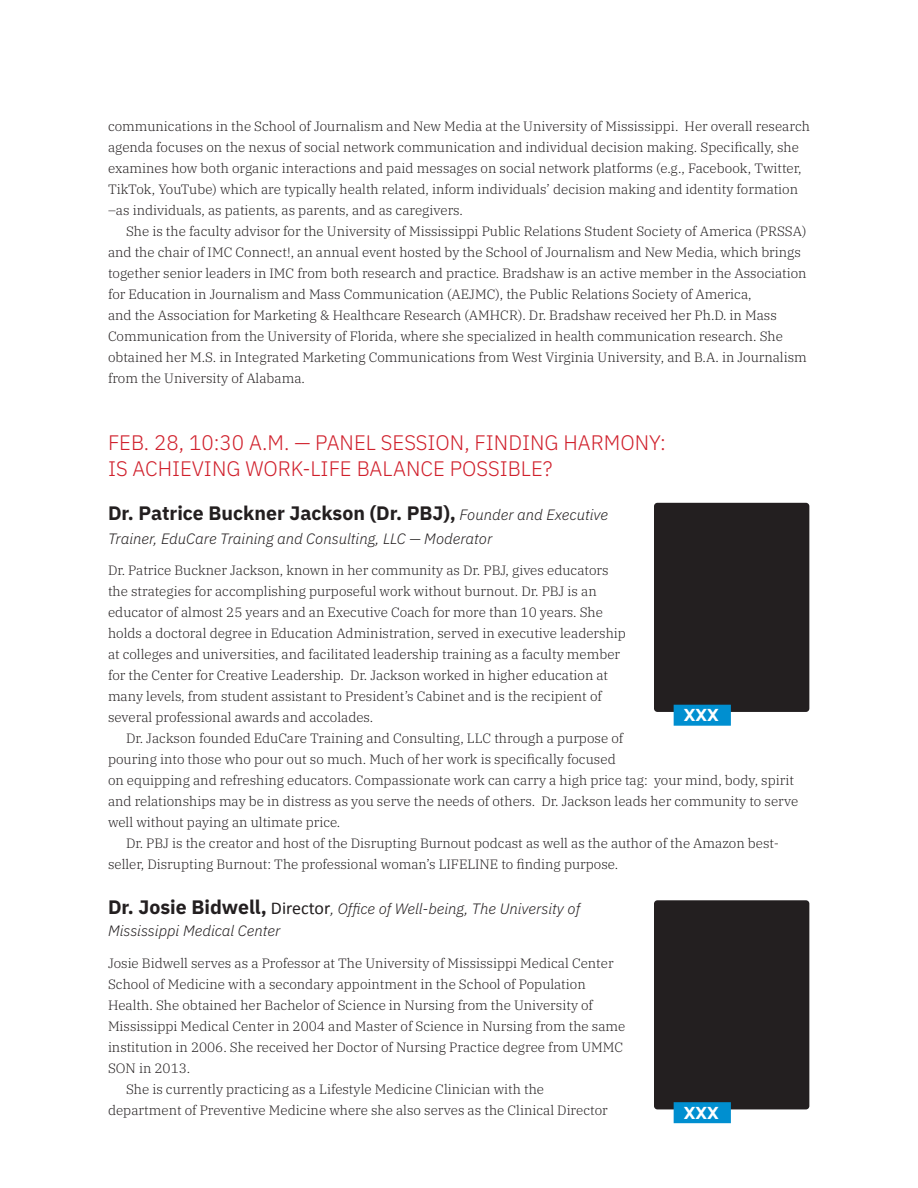
<style>
.page{position:relative;width:918px;height:1188px;background:#fff}
.page>*{position:absolute;margin:0;border:0;box-sizing:border-box;transform-origin:0 0}
.t1{font:300 21px/25.5px "IBM Plex Sans";color:#d0202c}
.t2{font:700 19.5px "IBM Plex Sans";color:#231f20}
.t3{font:18px "Backfired";letter-spacing:.025em;color:#fff}
.t4{font:italic 300 15px/22.5px "IBM Plex Sans";color:#231f20}
.t5{font:300 13.5px/21px "IBM Plex Serif";color:#231f20}
.s1{font-weight:300;font-style:italic;font-size:15px}
.s2{font-weight:700;font-style:normal;font-size:19.5px}
.s3{font-family:"Calibri";font-weight:400;font-style:normal;font-size:18px}
</style>
<div class="page">
<div style="left:654px;top:503px;width:155px;height:209px;background:#231f20;border-radius:3px"></div>
<div style="left:674px;top:705px;width:57px;height:21px;background:#008fd0"></div>
<div style="left:654px;top:900px;width:155px;height:209px;background:#231f20;border-radius:3px"></div>
<div style="left:674px;top:1102px;width:57px;height:21px;background:#008fd0"></div>
<p class="t5" style="left:108px;top:114px;width:704px">communications in the School of Journalism and New Media at the University of Mississippi. Her overall research agenda focuses on the nexus of social network communication and individual decision making. Specifically, she examines how both organic interactions and paid messages on social network platforms (e.g., Facebook, Twitter, TikTok, YouTube) which are typically health related, inform individuals’ decision making and identity formation –as individuals, as patients, as parents, and as caregivers.</p>
<p class="t5" style="left:108px;top:219px;width:700px;text-indent:18px">She is the faculty advisor for the University of Mississippi Public Relations Student Society of America (PRSSA) and the chair of IMC Connect!, an annual event hosted by the School of Journalism and New Media, which brings together senior leaders in IMC from both research and practice. Bradshaw is an active member in the Association for Education in Journalism and Mass Communication (AEJMC), the Public Relations Society of America,<br>and the Association for Marketing &amp; Healthcare Research (AMHCR). Dr. Bradshaw received her Ph.D. in Mass Communication from the University of Florida, where she specialized in health communication research. She obtained her M.S. in Integrated Marketing Communications from West Virginia University, and B.A. in Journalism from the University of Alabama.</p>
<p class="t1" style="left:108px;top:428px;width:559px">FEB. 28, 10:30 A.M. — PANEL SESSION, FINDING HARMONY:<br>IS ACHIEVING WORK-LIFE BALANCE POSSIBLE?</p>
<p class="t2" style="left:108px;top:498px;width:502px">Dr. Patrice Buckner Jackson (Dr. PBJ), <span class="s1">Founder and Executive</span></p>
<p class="t4" style="left:108px;top:526px;width:386px">Trainer, EduCare Training and Consulting, LLC — Moderator</p>
<p class="t5" style="left:108px;top:559px;width:519px">Dr. Patrice Buckner Jackson, known in her community as Dr. PBJ, gives educators the strategies for accomplishing purposeful work without burnout. Dr. PBJ is an educator of almost 25 years and an Executive Coach for more than 10 years. She holds a doctoral degree in Education Administration, served in executive leadership at colleges and universities, and facilitated leadership training as a faculty member for the Center for Creative Leadership. Dr. Jackson worked in higher education at many levels, from student assistant to President’s Cabinet and is the recipient of several professional awards and accolades.</p>
<p class="t5" style="left:108px;top:727px;width:692px;text-indent:18px">Dr. Jackson founded EduCare Training and Consulting, LLC through a purpose of<br>pouring into those who pour out so much. Much of her work is specifically focused<br>on equipping and refreshing educators. Compassionate work can carry a high price tag: your mind, body, spirit and relationships may be in distress as you serve the needs of others. Dr. Jackson leads her community to serve well without paying an ultimate price.</p>
<p class="t5" style="left:108px;top:832px;width:673px;text-indent:18px">Dr. PBJ is the creator and host of the Disrupting Burnout podcast as well as the author of the Amazon best&shy;seller, Disrupting Burnout: The professional woman’s LIFELINE to finding purpose.</p>
<p class="t4" style="left:108px;top:896px;width:474px"><span class="s2">Dr. Josie Bidwell,</span> <span class="s3">Director</span>, Office of Well-being, The University of<br>Mississippi Medical Center</p>
<p class="t5" style="left:108px;top:951px;width:519px">Josie Bidwell serves as a Professor at The University of Mississippi Medical Center School of Medicine with a secondary appointment in the School of Population Health. She obtained her Bachelor of Science in Nursing from the University of Mississippi Medical Center in 2004 and Master of Science in Nursing from the same institution in 2006. She received her Doctor of Nursing Practice degree from UMMC SON in 2013.</p>
<p class="t5" style="left:108px;top:1077px;width:501px;text-indent:18px">She is currently practicing as a Lifestyle Medicine Clinician with the department of Preventive Medicine where she also serves as the Clinical Director</p>
<p class="t3" style="left:684px;top:709px;width:36px">XXX</p>
<p class="t3" style="left:684px;top:1106px;width:36px">XXX</p>
</div>
